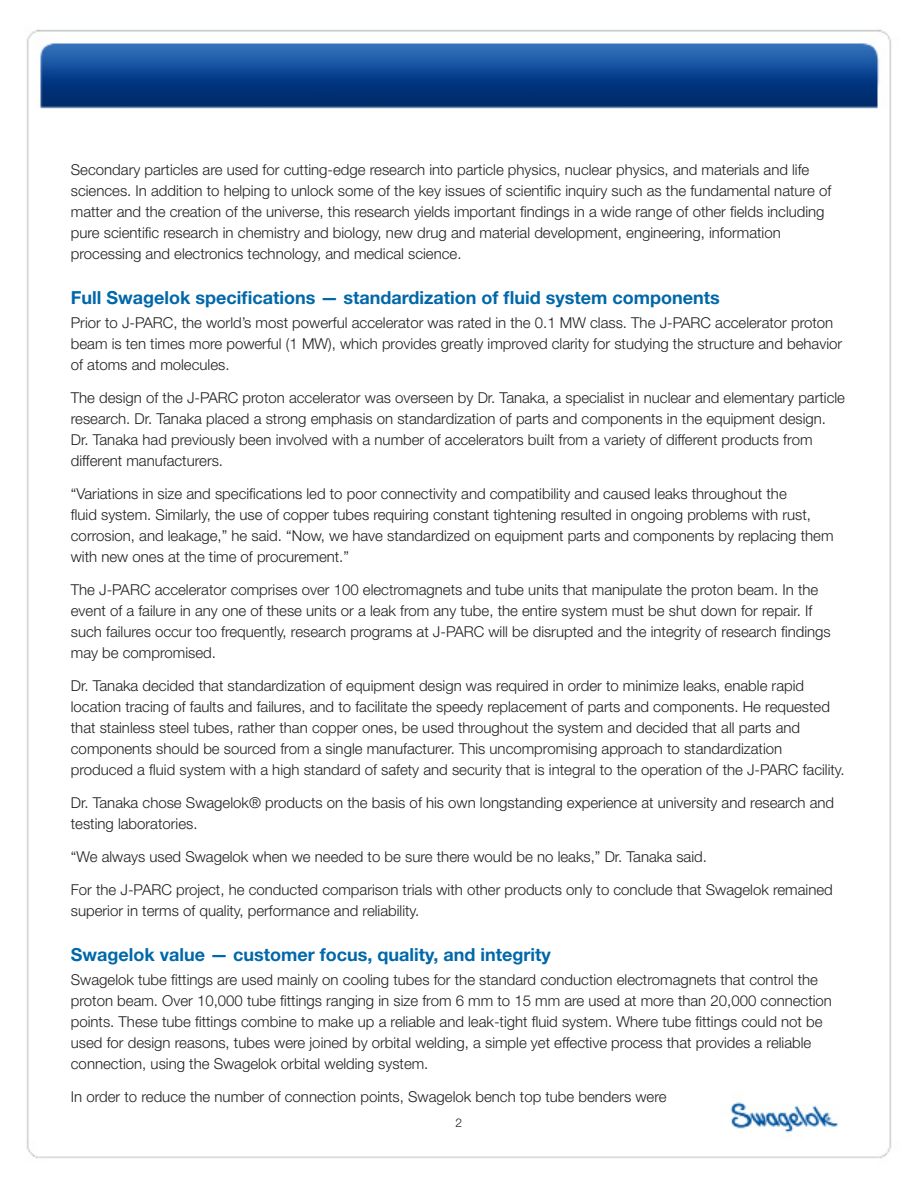
<style>
.page{position:relative;width:918px;height:1188px;background:#fff}
.page>*{position:absolute;margin:0;border:0;box-sizing:border-box;transform-origin:0 0}
.Paragraph_Header{font:700 18px "Helvetica Neue LT Std";color:#0068a9}
.Body_Copy{font:300 15px/21px "Helvetica Neue LT Std";color:#231f20}
.t1{font:300 12px "Helvetica Neue LT Std";color:#231f20}
</style>
<div class="page">
<img style="left:27px;top:29px;width:865px;height:1130px">
<p class="Body_Copy" style="left:71px;top:159px;width:762px">Secondary particles are used for cutting-edge research into particle physics, nuclear physics, and materials and life sciences. In addition to helping to unlock some of the key issues of scientific inquiry such as the fundamental nature of matter and the creation of the universe, this research yields important findings in a wide range of other fields including pure scientific research in chemistry and biology, new drug and material development, engineering, information processing and electronics technology, and medical science.</p>
<p class="Paragraph_Header" style="left:71px;top:286px;width:650px">Full Swagelok specifications — standardization of fluid system components</p>
<p class="Body_Copy" style="left:71px;top:312px;width:773px">Prior to J-PARC, the world’s most powerful accelerator was rated in the 0.1 MW class. The J-PARC accelerator proton beam is ten times more powerful (1 MW), which provides greatly improved clarity for studying the structure and behavior of atoms and molecules.</p>
<p class="Body_Copy" style="left:71px;top:387px;width:776px">The design of the J-PARC proton accelerator was overseen by Dr. Tanaka, a specialist in nuclear and elementary particle research. Dr. Tanaka placed a strong emphasis on standardization of parts and components in the equipment design.<br>Dr. Tanaka had previously been involved with a number of accelerators built from a variety of different products from different manufacturers.</p>
<p class="Body_Copy" style="left:71px;top:483px;width:764px">“Variations in size and specifications led to poor connectivity and compatibility and caused leaks throughout the<br>fluid system. Similarly, the use of copper tubes requiring constant tightening resulted in ongoing problems with rust, corrosion, and leakage,” he said. “Now, we have standardized on equipment parts and components by replacing them with new ones at the time of procurement.”</p>
<p class="Body_Copy" style="left:71px;top:579px;width:761px">The J-PARC accelerator comprises over 100 electromagnets and tube units that manipulate the proton beam. In the event of a failure in any one of these units or a leak from any tube, the entire system must be shut down for repair. If such failures occur too frequently, research programs at J-PARC will be disrupted and the integrity of research findings may be compromised.</p>
<p class="Body_Copy" style="left:71px;top:675px;width:775px">Dr. Tanaka decided that standardization of equipment design was required in order to minimize leaks, enable rapid location tracing of faults and failures, and to facilitate the speedy replacement of parts and components. He requested that stainless steel tubes, rather than copper ones, be used throughout the system and decided that all parts and components should be sourced from a single manufacturer. This uncompromising approach to standardization produced a fluid system with a high standard of safety and security that is integral to the operation of the J-PARC facility.</p>
<p class="Body_Copy" style="left:71px;top:792px;width:765px">Dr. Tanaka chose Swagelok® products on the basis of his own longstanding experience at university and research and testing laboratories.</p>
<p class="Body_Copy" style="left:71px;top:846px;width:638px">“We always used Swagelok when we needed to be sure there would be no leaks,” Dr. Tanaka said.</p>
<p class="Body_Copy" style="left:71px;top:879px;width:763px">For the J-PARC project, he conducted comparison trials with other products only to conclude that Swagelok remained superior in terms of quality, performance and reliability.</p>
<p class="Paragraph_Header" style="left:71px;top:943px;width:482px">Swagelok value — customer focus, quality, and integrity</p>
<p class="Body_Copy" style="left:71px;top:969px;width:763px">Swagelok tube fittings are used mainly on cooling tubes for the standard conduction electromagnets that control the proton beam. Over 10,000 tube fittings ranging in size from 6 mm to 15 mm are used at more than 20,000 connection points. These tube fittings combine to make up a reliable and leak-tight fluid system. Where tube fittings could not be used for design reasons, tubes were joined by orbital welding, a simple yet effective process that provides a reliable connection, using the Swagelok orbital welding system.</p>
<p class="Body_Copy" style="left:71px;top:1086px;width:597px">In order to reduce the number of connection points, Swagelok bench top tube benders were</p>
<p class="t1" style="left:456px;top:1115px;width:8px">2</p>
</div>
